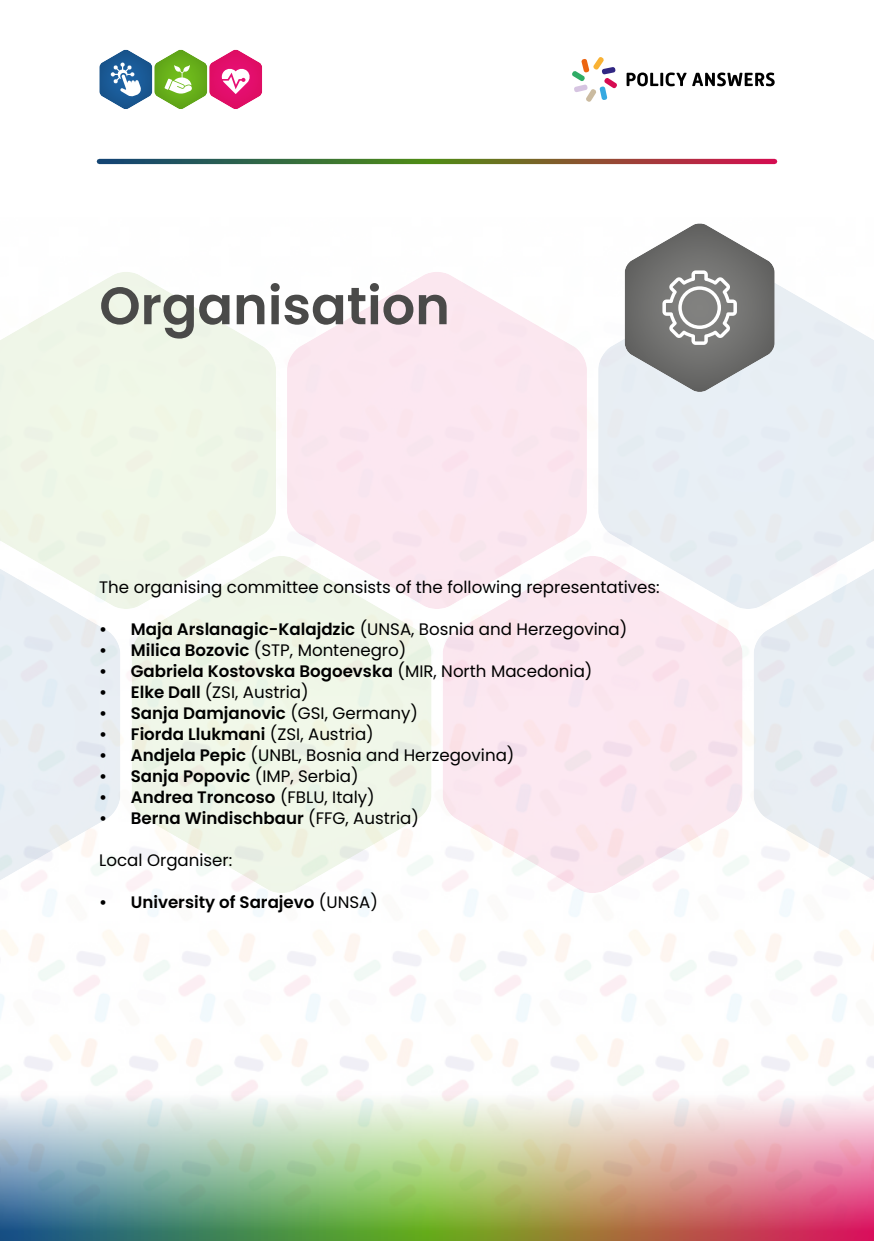
<style>
.page{position:relative;width:874px;height:1241px;background:#fff}
.page>*{position:absolute;margin:0;border:0;box-sizing:border-box;transform-origin:0 0}
.t1{font:600 52.5px "Poppins";color:#4a4a49}
.t2{font:16.62px "Poppins";color:#000}
.t3{font:600 16.62px "Poppins";color:#000}
.s1{font-weight:600}
.s2{font-weight:400}
</style>
<div class="page">
<img style="left:0;top:85px;width:873px;height:1004px">
<div style="left:99px;top:47px;width:56px;height:63px;background:#fff"></div>
<div style="left:153px;top:47px;width:56px;height:63px;background:#fff"></div>
<div style="left:208px;top:47px;width:56px;height:63px;background:#fff"></div>
<svg style="left:99px;top:49px;width:163px;height:60px"></svg>
<svg style="left:99px;top:159px;width:675px;height:5px;background:#62593b"></svg>
<svg style="left:571px;top:57px;width:45px;height:45px"></svg>
<svg style="left:626px;top:72px;width:148px;height:14px"></svg>
<div style="left:0;top:1089px;width:873px;height:151px;background:#fff;opacity:.5"></div>
<div style="left:624px;top:220px;width:152px;height:173px;background:#fff;opacity:.81"></div>
<svg style="left:624px;top:223px;width:150px;height:169px"></svg>
<h1 class="t1" style="left:99px;top:275px;width:352px">Organisation</h1>
<p class="t2" style="left:99px;top:577px;width:561px">The organising committee consists of the following representatives:</p>
<p class="t2" style="left:99px;top:619px;width:529px"><span class="s1">• Maja Arslanagic-Kalajdzic</span> (UNSA, Bosnia and Herzegovina)</p>
<p class="t2" style="left:99px;top:640px;width:308px"><span class="s1">• Milica Bozovic</span> (STP, Montenegro)</p>
<p class="t3" style="left:99px;top:661px;width:494px">• Gabriela Kostovska Bogoevska <span class="s2">(MIR, North Macedonia)</span></p>
<p class="t2" style="left:99px;top:682px;width:211px"><span class="s1">• Elke Dall</span> (ZSI, Austria)</p>
<p class="t3" style="left:99px;top:703px;width:320px">• Sanja Damjanovic <span class="s2">(GSI, Germany)</span></p>
<p class="t3" style="left:99px;top:724px;width:276px">• Fiorda Llukmani <span class="s2">(ZSI, Austria)</span></p>
<p class="t2" style="left:99px;top:745px;width:416px"><span class="s1">• Andjela Pepic</span> (UNBL, Bosnia and Herzegovina)</p>
<p class="t3" style="left:99px;top:766px;width:261px">• Sanja Popovic <span class="s2">(IMP, Serbia)</span></p>
<p class="t3" style="left:99px;top:787px;width:277px">• Andrea Troncoso <span class="s2">(FBLU, Italy)</span></p>
<p class="t3" style="left:99px;top:808px;width:321px">• Berna Windischbaur <span class="s2">(FFG, Austria)</span></p>
<p class="t2" style="left:99px;top:850px;width:134px">Local Organiser:</p>
<p class="t3" style="left:99px;top:892px;width:280px">• University of Sarajevo <span class="s2">(UNSA)</span></p>
</div>
